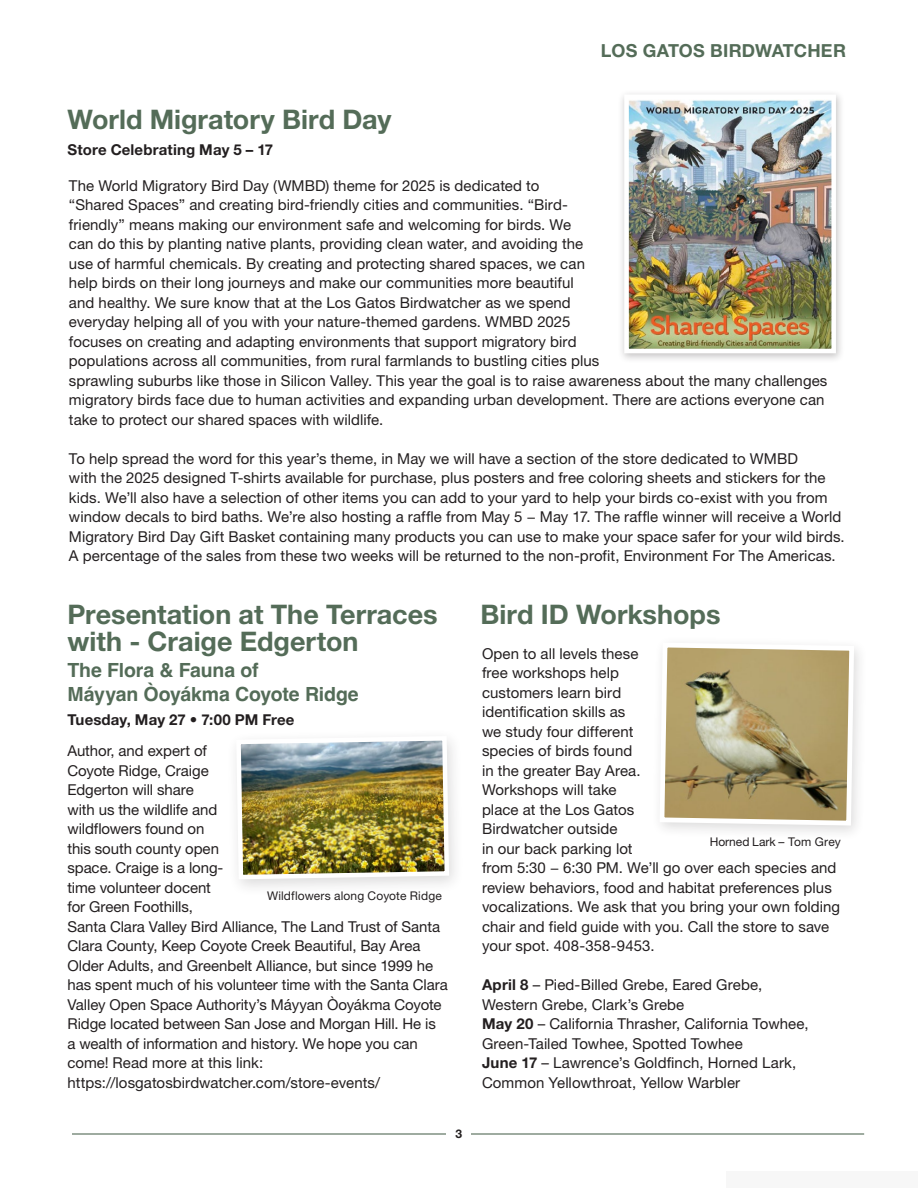
<style>
.page{position:relative;width:918px;height:1188px;background:#fff}
.page>*{position:absolute;margin:0;border:0;box-sizing:border-box;transform-origin:0 0}
.body{font:700 27px/27px "Helvetica Neue LT Std";color:#546c58}
.body-2{font:700 19.5px/24px "Helvetica";letter-spacing:-.005em;color:#546c58}
.t1{font:700 18px "Helvetica Neue LT Std";letter-spacing:.01em;color:#546c58}
.body-3{font:15px/19.5px "Helvetica Neue LT Std";letter-spacing:.005em;color:#231f20}
.body-4{font:700 15px "Helvetica Neue LT Std";letter-spacing:.01em;color:#231f20}
.body-5{font:12px "Helvetica Neue LT Std";letter-spacing:.01em;color:#231f20}
.t2{font:700 12px "Helvetica Neue LT Std";color:#231f20}
.s1{font-weight:700}
</style>
<div class="page">
<hr style="left:72px;top:1133px;width:792px;height:2px;background:#546c58">
<div style="left:447px;top:1123px;width:24px;height:19px;background:#fff"></div>
<div style="left:618px;top:89px;width:227px;height:274px;background:#231f20;opacity:.26"></div>
<img style="left:622px;top:92px;width:216px;height:264px">
<div style="left:226px;top:728px;width:239px;height:169px;background:#231f20;opacity:.16"></div>
<img style="left:234px;top:734px;width:217px;height:148px">
<svg style="left:661px;top:647px;width:196px;height:181px;background:#b3a57b"></svg>
<p class="body" style="left:68px;top:105px;width:326px">World Migratory Bird Day</p>
<p class="body-4" style="left:68px;top:140px;width:207px">Store Celebrating May 5 – 17</p>
<p class="t1" style="left:601px;top:39px;width:247px">LOS GATOS BIRDWATCHER</p>
<p class="body-3" style="left:69px;top:175px;width:472px">The World Migratory Bird Day (WMBD) theme for 2025 is dedicated to</p>
<p class="body-3" style="left:69px;top:195px;width:760px">“Shared Spaces” and creating bird-friendly cities and communities. “Bird-<br>friendly” means making our environment safe and welcoming for birds. We<br>can do this by planting native plants, providing clean water, and avoiding the<br>use of harmful chemicals. By creating and protecting shared spaces, we can<br>help birds on their long journeys and make our communities more beautiful<br>and healthy. We sure know that at the Los Gatos Birdwatcher as we spend<br>everyday helping all of you with your nature-themed gardens. WMBD 2025<br>focuses on creating and adapting environments that support migratory bird<br>populations across all communities, from rural farmlands to bustling cities plus<br>sprawling suburbs like those in Silicon Valley. This year the goal is to raise awareness about the many challenges migratory birds face due to human activities and expanding urban development. There are actions everyone can take to protect our shared spaces with wildlife.</p>
<p class="body-3" style="left:69px;top:448px;width:777px">To help spread the word for this year’s theme, in May we will have a section of the store dedicated to WMBD<br>with the 2025 designed T-shirts available for purchase, plus posters and free coloring sheets and stickers for the kids. We’ll also have a selection of other items you can add to your yard to help your birds co-exist with you from window decals to bird baths. We’re also hosting a raffle from May 5 − May 17. The raffle winner will receive a World Migratory Bird Day Gift Basket containing many products you can use to make your space safer for your wild birds.<br>A percentage of the sales from these two weeks will be returned to the non-profit, Environment For The Americas.</p>
<p class="body" style="left:68px;top:600px;width:372px">Presentation at The Terraces with - Craige Edgerton</p>
<p class="body-2" style="left:68px;top:660px;width:293px">The Flora &amp; Fauna of<br>Máyyan Òoyákma Coyote Ridge</p>
<p class="body-4" style="left:68px;top:710px;width:228px">Tuesday, May 27 • 7:00 PM Free</p>
<p class="body-3" style="left:67px;top:741px;width:382px">Author, and expert of<br>Coyote Ridge, Craige<br>Edgerton will share<br>with us the wildlife and<br>wildflowers found on<br>this south county open<br>space. Craige is a long-<br>time volunteer docent<br>for Green Foothills,<br>Santa Clara Valley Bird Alliance, The Land Trust of Santa Clara County, Keep Coyote Creek Beautiful, Bay Area Older Adults, and Greenbelt Alliance, but since 1999 he has spent much of his volunteer time with the Santa Clara Valley Open Space Authority’s Máyyan Òoyákma Coyote Ridge located between San Jose and Morgan Hill. He is</p>
<p class="body-3" style="left:67px;top:1033px;width:352px">a wealth of information and history. We hope you can come! Read more at this link:</p>
<p class="body-3" style="left:67px;top:1072px;width:314px">https://losgatosbirdwatcher.com/store-events/</p>
<p class="body-5" style="left:267px;top:889px;width:176px">Wildflowers along Coyote Ridge</p>
<p class="t2" style="left:456px;top:1126px;width:8px">3</p>
<p class="body" style="left:481px;top:600px;width:242px">Bird ID Workshops</p>
<p class="body-3" style="left:482px;top:643px;width:360px">Open to all levels these<br>free workshops help<br>customers learn bird<br>identification skills as<br>we study four different<br>species of birds found<br>in the greater Bay Area.<br>Workshops will take<br>place at the Los Gatos<br>Birdwatcher outside<br>in our back parking lot<br>from 5:30 − 6:30 PM. We’ll go over each species and review behaviors, food and habitat preferences plus vocalizations. We ask that you bring your own folding chair and field guide with you. Call the store to save your spot. 408-358-9453.</p>
<p class="body-3" style="left:482px;top:975px;width:282px"><span class="s1">April 8</span> – Pied-Billed Grebe, Eared Grebe,</p>
<p class="body-3" style="left:482px;top:994px;width:204px">Western Grebe, Clark’s Grebe</p>
<p class="body-3" style="left:482px;top:1014px;width:328px"><span class="s1">May 20</span> – California Thrasher, California Towhee,<br>Green-Tailed Towhee, Spotted Towhee</p>
<p class="body-3" style="left:482px;top:1053px;width:316px"><span class="s1">June 17</span> – Lawrence’s Goldfinch, Horned Lark,<br>Common Yellowthroat, Yellow Warbler</p>
<p class="body-5" style="left:710px;top:835px;width:132px">Horned Lark – Tom Grey</p>
</div>
